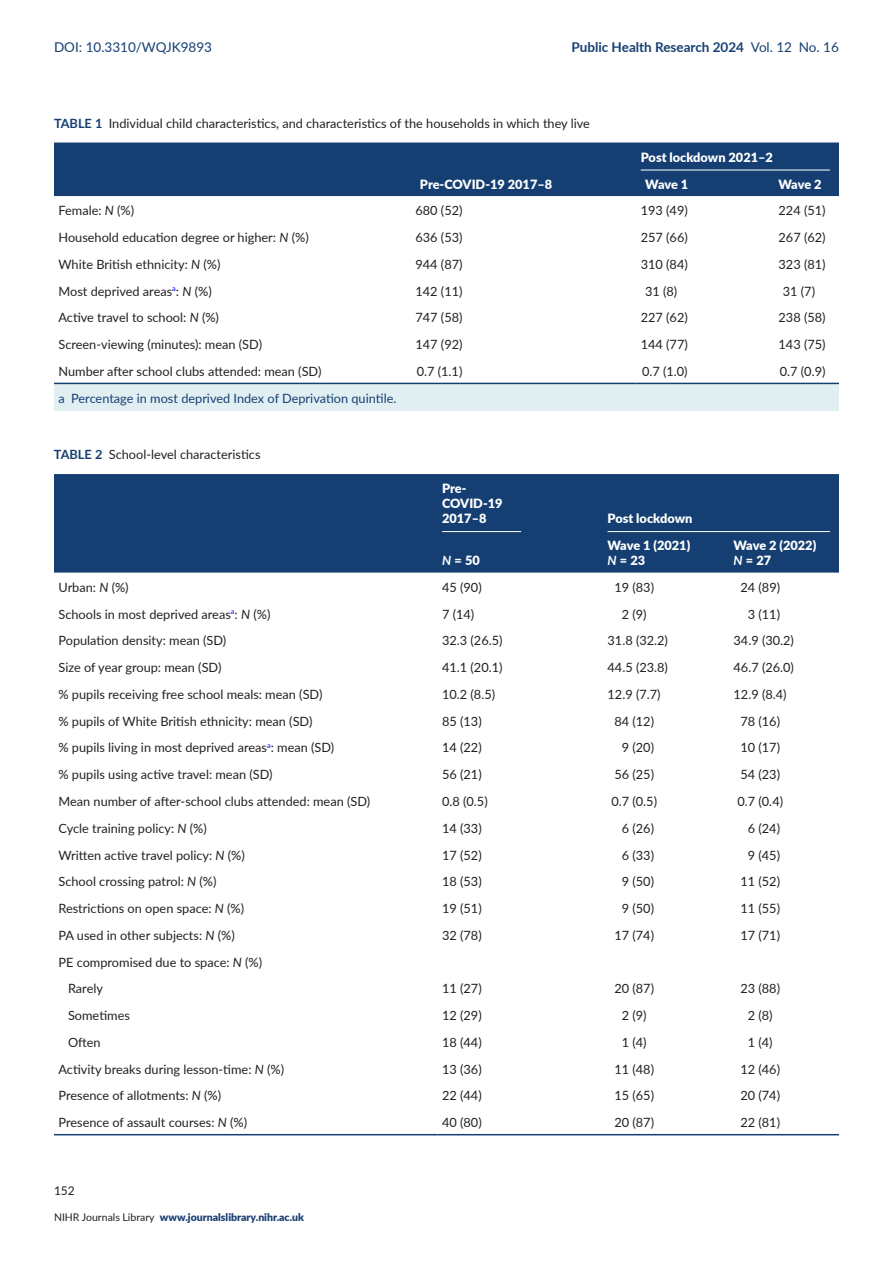
<style>
.page{position:relative;width:893px;height:1263px;background:#fff}
.page>*{position:absolute;margin:0;border:0;box-sizing:border-box;transform-origin:0 0}
.t1{font:700 13.5px "Lato";color:#153f72}
.t2{font:13.5px "Lato";color:#153f72}
.t3{font:12.75px/26.7px "Lato";color:#231f20}
.t4{font:900 12.75px/15px "Lato";color:#fff}
.t5{font:12.75px "Lato";color:#153f72}
.t6{font:12px "Lato";color:#231f20}
.t7{font:900 10.5px "Lato";color:#193e72}
.s1{font-weight:400}
.s2{font-weight:700;color:#153f72}
.s3{font-style:italic}
.s4{font-weight:700;font-style:italic}
.s5{font-weight:400;color:#231f20}
</style>
<div class="page">
<div style="left:54px;top:383px;width:785px;height:28px;background:#e1eff2"></div>
<div style="left:54px;top:142px;width:785px;height:54px;background:#153f72"></div>
<hr style="left:54px;top:383px;width:357px;height:1px;background:#153f72">
<hr style="left:411px;top:383px;width:225px;height:1px;background:#153f72">
<hr style="left:636px;top:383px;width:138px;height:1px;background:#153f72">
<hr style="left:774px;top:383px;width:65px;height:1px;background:#153f72">
<hr style="left:641px;top:170px;width:189px;height:1px;background:#fff">
<div style="left:54px;top:474px;width:785px;height:99px;background:#153f72"></div>
<hr style="left:54px;top:1134px;width:384px;height:1px;background:#153f72">
<hr style="left:438px;top:1134px;width:165px;height:1px;background:#153f72">
<hr style="left:603px;top:1134px;width:126px;height:1px;background:#153f72">
<hr style="left:729px;top:1134px;width:110px;height:1px;background:#153f72">
<hr style="left:442px;top:531px;width:79px;height:1px;background:#fff">
<hr style="left:608px;top:531px;width:222px;height:1px;background:#fff">
<p class="t2" style="left:54px;top:37px;width:160px">DOI: 10.3310/WQJK9893</p>
<p class="t1" style="left:571px;top:37px;width:269px">Public Health Research 2024 <span class="s1">Vol. 12 No. 16</span></p>
<p class="t3" style="left:54px;top:109px;width:537px"><span class="s2">TABLE 1</span> Individual child characteristics, and characteristics of the households in which they live</p>
<p class="t4" style="left:420px;top:176px;width:134px">Pre-COVID-19 2017–8</p>
<p class="t4" style="left:645px;top:143px;width:129px;line-height:26.7px;text-indent:-5px">Post lockdown 2021–2<br>Wave 1</p>
<p class="t4" style="left:778px;top:176px;width:45px">Wave 2</p>
<p class="t3" style="left:58px;top:197px;width:77px">Female: <span class="s3">N</span> (%)</p>
<p class="t3" style="left:415px;top:197px;width:49px">680 (52)</p>
<p class="t3" style="left:641px;top:197px;width:49px">193 (49)</p>
<p class="t3" style="left:778px;top:197px;width:49px">224 (51)</p>
<p class="t3" style="left:58px;top:224px;width:252px">Household education degree or higher: <span class="s3">N</span> (%)</p>
<p class="t3" style="left:415px;top:224px;width:49px">636 (53)</p>
<p class="t3" style="left:641px;top:224px;width:49px">257 (66)</p>
<p class="t3" style="left:778px;top:224px;width:49px">267 (62)</p>
<p class="t3" style="left:58px;top:250px;width:164px">White British ethnicity: <span class="s3">N</span> (%)</p>
<p class="t3" style="left:415px;top:250px;width:49px">944 (87)</p>
<p class="t3" style="left:641px;top:250px;width:49px">310 (84)</p>
<p class="t3" style="left:778px;top:250px;width:49px">323 (81)</p>
<p class="t3" style="left:58px;top:277px;width:155px">Most deprived areas<sup>a</sup>: <span class="s3">N</span> (%)</p>
<p class="t3" style="left:415px;top:277px;width:49px">142 (11)</p>
<p class="t3" style="left:645px;top:277px;width:34px">31 (8)</p>
<p class="t3" style="left:783px;top:277px;width:34px">31 (7)</p>
<p class="t3" style="left:58px;top:304px;width:162px">Active travel to school: <span class="s3">N</span> (%)</p>
<p class="t3" style="left:415px;top:304px;width:49px">747 (58)</p>
<p class="t3" style="left:641px;top:304px;width:49px">227 (62)</p>
<p class="t3" style="left:778px;top:304px;width:49px">238 (58)</p>
<p class="t3" style="left:58px;top:331px;width:205px">Screen-viewing (minutes): mean (SD)</p>
<p class="t3" style="left:415px;top:331px;width:49px">147 (92)</p>
<p class="t3" style="left:641px;top:331px;width:49px">144 (77)</p>
<p class="t3" style="left:778px;top:331px;width:49px">143 (75)</p>
<p class="t3" style="left:58px;top:357px;width:264px">Number after school clubs attended: mean (SD)</p>
<p class="t3" style="left:417px;top:357px;width:47px">0.7 (1.1)</p>
<p class="t3" style="left:642px;top:357px;width:47px">0.7 (1.0)</p>
<p class="t3" style="left:780px;top:357px;width:47px">0.7 (0.9)</p>
<p class="t5" style="left:58px;top:389px;width:339px">a Percentage in most deprived Index of Deprivation quintile.</p>
<p class="t3" style="left:54px;top:440px;width:208px"><span class="s2">TABLE 2</span> School-level characteristics</p>
<p class="t4" style="left:442px;top:481px;width:62px">Pre-<br>COVID-19<br>2017–8</p>
<p class="t4" style="left:442px;top:552px;width:39px"><span class="s4">N</span> = 50</p>
<p class="t4" style="left:608px;top:511px;width:86px">Post lockdown</p>
<p class="t4" style="left:608px;top:537px;width:84px">Wave 1 (2021)<br><span class="s4">N</span> = 23</p>
<p class="t4" style="left:733px;top:537px;width:84px">Wave 2 (2022)<br><span class="s4">N</span> = 27</p>
<p class="t3" style="left:58px;top:573px;width:72px">Urban: <span class="s3">N</span> (%)</p>
<p class="t3" style="left:442px;top:573px;width:41px">45 (90)</p>
<p class="t3" style="left:614px;top:573px;width:41px">19 (83)</p>
<p class="t3" style="left:740px;top:573px;width:41px">24 (89)</p>
<p class="t3" style="left:58px;top:600px;width:213px">Schools in most deprived areas<sup>a</sup>: <span class="s3">N</span> (%)</p>
<p class="t3" style="left:442px;top:600px;width:34px">7 (14)</p>
<p class="t3" style="left:622px;top:600px;width:26px">2 (9)</p>
<p class="t3" style="left:748px;top:600px;width:34px">3 (11)</p>
<p class="t3" style="left:58px;top:627px;width:169px">Population density: mean (SD)</p>
<p class="t3" style="left:442px;top:627px;width:62px">32.3 (26.5)</p>
<p class="t3" style="left:607px;top:627px;width:62px">31.8 (32.2)</p>
<p class="t3" style="left:733px;top:627px;width:62px">34.9 (30.2)</p>
<p class="t3" style="left:58px;top:654px;width:164px">Size of year group: mean (SD)</p>
<p class="t3" style="left:442px;top:654px;width:62px">41.1 (20.1)</p>
<p class="t3" style="left:607px;top:654px;width:62px">44.5 (23.8)</p>
<p class="t3" style="left:733px;top:654px;width:62px">46.7 (26.0)</p>
<p class="t3" style="left:58px;top:680px;width:265px">% pupils receiving free school meals: mean (SD)</p>
<p class="t3" style="left:442px;top:680px;width:55px">10.2 (8.5)</p>
<p class="t3" style="left:607px;top:680px;width:55px">12.9 (7.7)</p>
<p class="t3" style="left:733px;top:680px;width:55px">12.9 (8.4)</p>
<p class="t3" style="left:58px;top:707px;width:255px">% pupils of White British ethnicity: mean (SD)</p>
<p class="t3" style="left:442px;top:707px;width:41px">85 (13)</p>
<p class="t3" style="left:614px;top:707px;width:41px">84 (12)</p>
<p class="t3" style="left:740px;top:707px;width:41px">78 (16)</p>
<p class="t3" style="left:58px;top:734px;width:277px">% pupils living in most deprived areas<sup>a</sup>: mean (SD)</p>
<p class="t3" style="left:442px;top:734px;width:41px">14 (22)</p>
<p class="t3" style="left:622px;top:734px;width:34px">9 (20)</p>
<p class="t3" style="left:740px;top:734px;width:41px">10 (17)</p>
<p class="t3" style="left:58px;top:761px;width:216px">% pupils using active travel: mean (SD)</p>
<p class="t3" style="left:442px;top:761px;width:41px">56 (21)</p>
<p class="t3" style="left:614px;top:761px;width:41px">56 (25)</p>
<p class="t3" style="left:740px;top:761px;width:41px">54 (23)</p>
<p class="t3" style="left:58px;top:787px;width:313px">Mean number of after-school clubs attended: mean (SD)</p>
<p class="t3" style="left:442px;top:787px;width:47px">0.8 (0.5)</p>
<p class="t3" style="left:611px;top:787px;width:47px">0.7 (0.5)</p>
<p class="t3" style="left:737px;top:787px;width:47px">0.7 (0.4)</p>
<p class="t3" style="left:58px;top:814px;width:150px">Cycle training policy: <span class="s3">N</span> (%)</p>
<p class="t3" style="left:442px;top:814px;width:41px">14 (33)</p>
<p class="t3" style="left:622px;top:814px;width:34px">6 (26)</p>
<p class="t3" style="left:748px;top:814px;width:34px">6 (24)</p>
<p class="t3" style="left:58px;top:841px;width:188px">Written active travel policy: <span class="s3">N</span> (%)</p>
<p class="t3" style="left:442px;top:841px;width:41px">17 (52)</p>
<p class="t3" style="left:622px;top:841px;width:34px">6 (33)</p>
<p class="t3" style="left:748px;top:841px;width:34px">9 (45)</p>
<p class="t3" style="left:58px;top:868px;width:159px">School crossing patrol: <span class="s3">N</span> (%)</p>
<p class="t3" style="left:442px;top:868px;width:41px">18 (53)</p>
<p class="t3" style="left:622px;top:868px;width:34px">9 (50)</p>
<p class="t3" style="left:740px;top:868px;width:41px">11 (52)</p>
<p class="t3" style="left:58px;top:894px;width:187px">Restrictions on open space: <span class="s3">N</span> (%)</p>
<p class="t3" style="left:442px;top:894px;width:41px">19 (51)</p>
<p class="t3" style="left:622px;top:894px;width:34px">9 (50)</p>
<p class="t3" style="left:740px;top:894px;width:41px">11 (55)</p>
<p class="t3" style="left:58px;top:921px;width:178px">PA used in other subjects: <span class="s3">N</span> (%)</p>
<p class="t3" style="left:442px;top:921px;width:41px">32 (78)</p>
<p class="t3" style="left:614px;top:921px;width:41px">17 (74)</p>
<p class="t3" style="left:740px;top:921px;width:41px">17 (71)</p>
<p class="t3" style="left:68px;top:948px;width:196px;text-indent:-10px">PE compromised due to space: <span class="s3">N</span> (%)<br>Rarely</p>
<p class="t3" style="left:442px;top:975px;width:41px">11 (27)</p>
<p class="t3" style="left:614px;top:975px;width:41px">20 (87)</p>
<p class="t3" style="left:740px;top:975px;width:41px">23 (88)</p>
<p class="t3" style="left:68px;top:1001px;width:63px">Sometimes</p>
<p class="t3" style="left:442px;top:1001px;width:41px">12 (29)</p>
<p class="t3" style="left:622px;top:1001px;width:26px">2 (9)</p>
<p class="t3" style="left:748px;top:1001px;width:26px">2 (8)</p>
<p class="t3" style="left:68px;top:1028px;width:34px">Often</p>
<p class="t3" style="left:442px;top:1028px;width:41px">18 (44)</p>
<p class="t3" style="left:622px;top:1028px;width:26px">1 (4)</p>
<p class="t3" style="left:748px;top:1028px;width:26px">1 (4)</p>
<p class="t3" style="left:58px;top:1055px;width:227px">Activity breaks during lesson-time: <span class="s3">N</span> (%)</p>
<p class="t3" style="left:442px;top:1055px;width:41px">13 (36)</p>
<p class="t3" style="left:614px;top:1055px;width:41px">11 (48)</p>
<p class="t3" style="left:740px;top:1055px;width:41px">12 (46)</p>
<p class="t3" style="left:58px;top:1082px;width:164px">Presence of allotments: <span class="s3">N</span> (%)</p>
<p class="t3" style="left:442px;top:1082px;width:41px">22 (44)</p>
<p class="t3" style="left:614px;top:1082px;width:41px">15 (65)</p>
<p class="t3" style="left:740px;top:1082px;width:41px">20 (74)</p>
<p class="t3" style="left:58px;top:1109px;width:190px">Presence of assault courses: <span class="s3">N</span> (%)</p>
<p class="t3" style="left:442px;top:1109px;width:41px">40 (80)</p>
<p class="t3" style="left:614px;top:1109px;width:41px">20 (87)</p>
<p class="t3" style="left:740px;top:1109px;width:41px">22 (81)</p>
<p class="t6" style="left:54px;top:1182px;width:22px">152</p>
<p class="t7" style="left:54px;top:1209px;width:252px"><span class="s5">NIHR Journals Library</span> www.journalslibrary.nihr.ac.uk</p>
</div>
